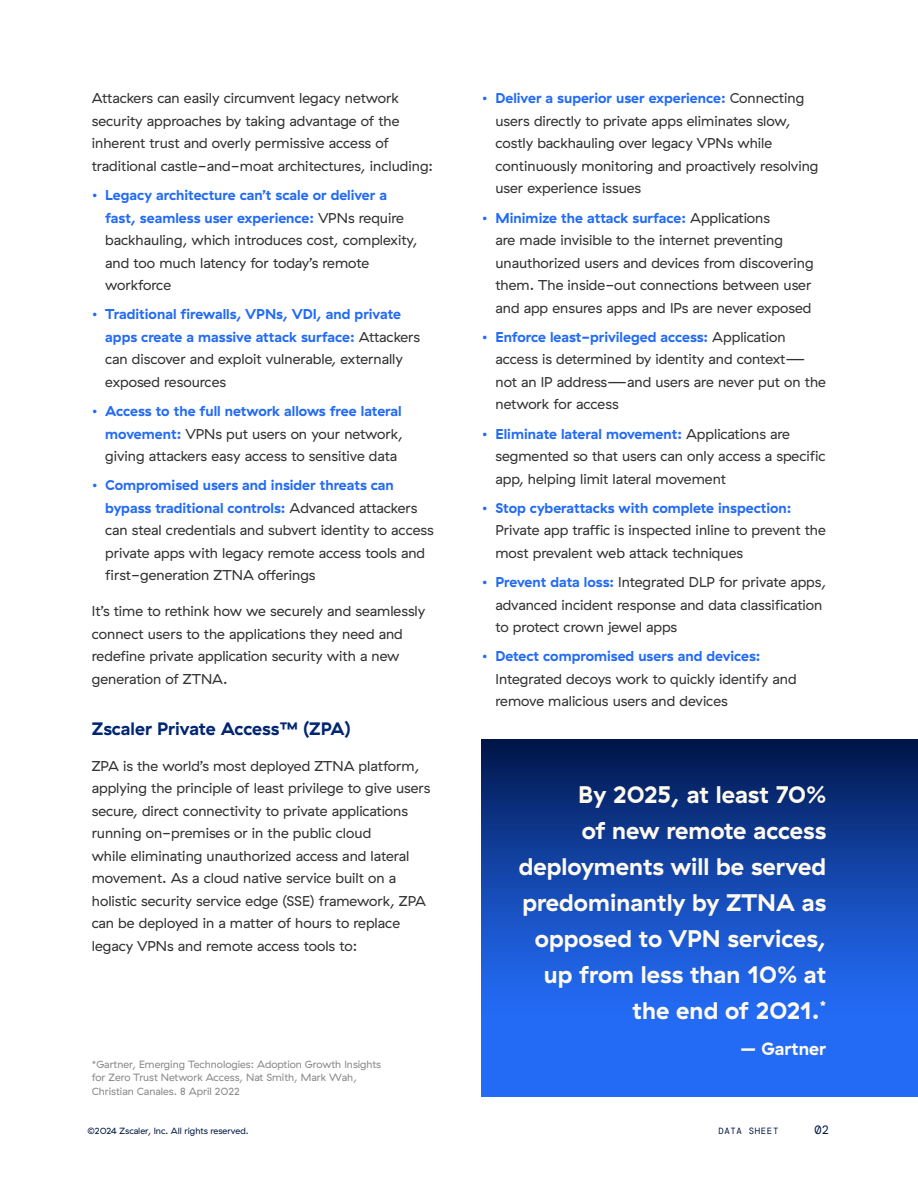
<style>
.page{position:relative;width:918px;height:1188px;background:#fff}
.page>*{position:absolute;margin:0;border:0;box-sizing:border-box;transform-origin:0 0}
.t1{font:700 24px/36px "GT Haptik ZS";color:#fffaee;text-align:right}
.t2{font:700 18px "GT Haptik ZS";color:#012673}
.t3{font:700 18px "GT Haptik ZS";color:#fffaee}
.t4{font:14.25px/22.5px "GT Haptik ZS";color:#323232}
.t5{font:700 14.25px/22.5px "GT Haptik ZS";color:#236bf5}
.t6{font:12px "DM Mono";color:#001744}
.t7{font:10.5px/13.5px "GT Haptik ZS";color:#898989}
.t8{font:9px "GT Haptik ZS";color:#001744}
.t9{font:9px "DM Mono";letter-spacing:.075em;color:#001744}
.s1{color:#236bf5}
.s2{font-weight:700;color:#236bf5}
.s3{font-weight:400}
.s4{font-weight:400;color:#323232}
</style>
<div class="page">
<svg style="left:482px;top:740px;width:436px;height:356px;background:#164db9"></svg>
<p class="t4" style="left:92px;top:87px;width:343px">Attackers can easily circumvent legacy network security approaches by taking advantage of the inherent trust and overly permissive access of traditional castle-and-moat architectures, including:</p>
<p class="t4" style="left:105px;top:184px;width:314px;text-indent:-13px"><span class="s1">•</span> <span class="s2">Legacy architecture can’t scale or deliver a fast, seamless user experience:</span> VPNs require backhauling, which introduces cost, complexity, and too much latency for today’s remote workforce</p>
<p class="t5" style="left:105px;top:303px;width:316px;text-indent:-13px"><span class="s3">•</span> Traditional firewalls, VPNs, VDI, and private apps create a massive attack surface: <span class="s4">Attackers can discover and exploit vulnerable, externally exposed resources</span></p>
<p class="t4" style="left:105px;top:400px;width:299px;text-align:justify;text-indent:-13px"><span class="s1">•</span> <span class="s2">Access to the full network allows free lateral movement:</span> VPNs put users on your network, giving attackers easy access to sensitive data</p>
<p class="t4" style="left:105px;top:474px;width:330px;text-indent:-13px"><span class="s1">•</span> <span class="s2">Compromised users and insider threats can bypass traditional controls:</span> Advanced attackers can steal credentials and subvert identity to access private apps with legacy remote access tools and first-generation ZTNA offerings</p>
<p class="t4" style="left:92px;top:600px;width:335px">It’s time to rethink how we securely and seamlessly connect users to the applications they need and redefine private application security with a new generation of ZTNA.</p>
<p class="t2" style="left:92px;top:718px;width:261px">Zscaler Private Access™ (ZPA)</p>
<p class="t4" style="left:92px;top:755px;width:340px">ZPA is the world’s most deployed ZTNA platform, applying the principle of least privilege to give users secure, direct connectivity to private applications running on-premises or in the public cloud<br>while eliminating unauthorized access and lateral movement. As a cloud native service built on a holistic security service edge (SSE) framework, ZPA can be deployed in a matter of hours to replace legacy VPNs and remote access tools to:</p>
<p class="t7" style="left:92px;top:1058px;width:291px">*Gartner, Emerging Technologies: Adoption Growth Insights for Zero Trust Network Access, Nat Smith, Mark Wah,<br>Christian Canales. 8 April 2022</p>
<p class="t4" style="left:495px;top:87px;width:325px;text-indent:-13px"><span class="s1">•</span> <span class="s2">Deliver a superior user experience:</span> Connecting users directly to private apps eliminates slow, costly backhauling over legacy VPNs while continuously monitoring and proactively resolving user experience issues</p>
<p class="t4" style="left:495px;top:206px;width:320px;text-indent:-13px"><span class="s1">•</span> <span class="s2">Minimize the attack surface:</span> Applications<br>are made invisible to the internet preventing unauthorized users and devices from discovering them. The inside-out connections between user and app ensures apps and IPs are never exposed</p>
<p class="t4" style="left:495px;top:326px;width:332px;text-indent:-13px"><span class="s1">•</span> <span class="s2">Enforce least-privileged access:</span> Application access is determined by identity and context— not an IP address—and users are never put on the network for access</p>
<p class="t4" style="left:495px;top:422px;width:332px;text-indent:-13px"><span class="s1">•</span> <span class="s2">Eliminate lateral movement:</span> Applications are segmented so that users can only access a specific app, helping limit lateral movement</p>
<p class="t4" style="left:495px;top:497px;width:332px;text-indent:-13px"><span class="s1">•</span> <span class="s2">Stop cyberattacks with complete inspection:<br></span>Private app traffic is inspected inline to prevent the most prevalent web attack techniques</p>
<p class="t4" style="left:495px;top:571px;width:332px;text-indent:-13px"><span class="s1">•</span> <span class="s2">Prevent data loss:</span> Integrated DLP for private apps, advanced incident response and data classification to protect crown jewel apps</p>
<p class="t4" style="left:495px;top:645px;width:303px;text-indent:-13px"><span class="s1">•</span> <span class="s2">Detect compromised users and devices:<br></span>Integrated decoys work to quickly identify and remove malicious users and devices</p>
<h1 class="t1" style="left:519px;top:777px;width:309px">By 2025, at least 70%<br>of new remote access deployments will be served predominantly by ZTNA as opposed to VPN services, up from less than 10% at the end of 2021.<sup>*</sup></h1>
<p class="t3" style="left:740px;top:1038px;width:88px">– Gartner</p>
<p class="t8" style="left:87px;top:1126px;width:163px">©2024 Zscaler, Inc. All rights reserved.</p>
<p class="t9" style="left:718px;top:1125px;width:62px">DATA SHEET</p>
<p class="t6" style="left:815px;top:1122px;width:16px">02</p>
</div>
